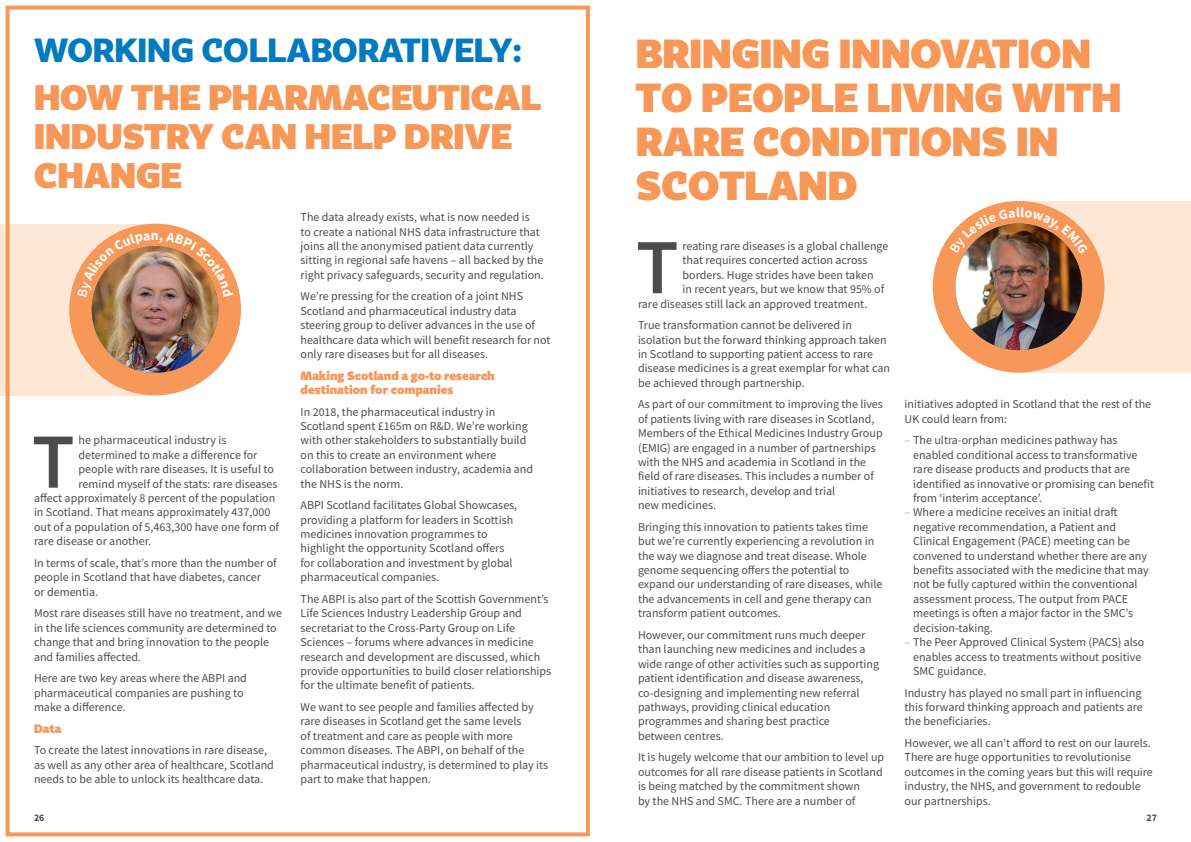
<style>
.page{position:relative;width:1191px;height:842px;background:#fff}
.page>*{position:absolute;margin:0;border:0;box-sizing:border-box;transform-origin:0 0}
.t1{font:600 78.1px "Source Sans Pro";color:#4b4c4d}
.t2{font:500 40px/44px "Tabac Sans";color:#f79758}
.t3{font:500 35px/39px "Tabac Sans";color:#f79758}
.t4{font:700 33px "Tabac Sans";color:#007ac0}
.t5{font:12px/14.4px "Source Sans Pro";color:#4b4c4d}
.t6{font:500 12px/14.4px "Tabac Sans";color:#f79758}
.t7{font:700 10px "Source Sans Pro";color:#4b4c4d}
.s1{color:#f79758}
</style>
<div class="page">
<div style="left:0;top:224px;width:155px;height:171px;background:#fee7d5"></div>
<div style="left:6px;top:6px;width:584px;height:830px;border:4px solid #f79758"></div>
<div style="left:1019px;top:201px;width:172px;height:172px;background:#fee7d5"></div>
<div style="left:932px;top:201px;width:172px;height:172px;background:#f79758;border-radius:50%"></div>
<img style="left:955px;top:223px;width:127px;height:127px;border-radius:63px">
<div style="left:69px;top:224px;width:172px;height:171px;background:#f79758;border-radius:50%"></div>
<img style="left:92px;top:246px;width:126px;height:127px;border-radius:63px">
<svg style="left:949px;top:207px;width:139px;height:47px"></svg>
<svg style="left:78px;top:232px;width:155px;height:65px"></svg>
<p class="t4" style="left:34px;top:30px;width:489px">WORKING COLLABORATIVELY:</p>
<p class="t3" style="left:34px;top:78px;width:508px">HOW THE PHARMACEUTICAL<br>INDUSTRY CAN HELP DRIVE<br>CHANGE</p>
<p class="t1" style="left:32px;top:410px;width:44px">T</p>
<p class="t5" style="left:79px;top:433px;width:149px">he pharmaceutical industry is</p>
<p class="t5" style="left:79px;top:448px;width:180px">determined to make a difference for</p>
<p class="t5" style="left:79px;top:462px;width:197px">people with rare diseases. It is useful to</p>
<p class="t5" style="left:79px;top:476px;width:200px">remind myself of the stats: rare diseases</p>
<p class="t5" style="left:34px;top:491px;width:243px">affect approximately 8 percent of the population</p>
<p class="t5" style="left:34px;top:505px;width:238px">in Scotland. That means approximately 437,000</p>
<p class="t5" style="left:34px;top:520px;width:246px">out of a population of 5,463,300 have one form of</p>
<p class="t5" style="left:34px;top:534px;width:119px">rare disease or another.</p>
<p class="t5" style="left:34px;top:556px;width:244px">In terms of scale, that’s more than the number of people in Scotland that have diabetes, cancer<br>or dementia.</p>
<p class="t5" style="left:34px;top:606px;width:249px">Most rare diseases still have no treatment, and we in the life sciences community are determined to change that and bring innovation to the people and families affected.</p>
<p class="t5" style="left:34px;top:671px;width:214px">Here are two key areas where the ABPI and pharmaceutical companies are pushing to make a difference.</p>
<p class="t6" style="left:34px;top:721px;width:29px">Data</p>
<p class="t5" style="left:34px;top:743px;width:241px">To create the latest innovations in rare disease, as well as any other area of healthcare, Scotland needs to be able to unlock its healthcare data.</p>
<p class="t5" style="left:300px;top:210px;width:245px">The data already exists, what is now needed is<br>to create a national NHS data infrastructure that joins all the anonymised patient data currently sitting in regional safe havens – all backed by the right privacy safeguards, security and regulation.</p>
<p class="t5" style="left:300px;top:289px;width:251px">We’re pressing for the creation of a joint NHS Scotland and pharmaceutical industry data steering group to deliver advances in the use of healthcare data which will benefit research for not only rare diseases but for all diseases.</p>
<p class="t6" style="left:300px;top:368px;width:196px">Making Scotland a go-to research destination for companies</p>
<p class="t5" style="left:300px;top:404px;width:234px">In 2018, the pharmaceutical industry in Scotland spent £165m on R&amp;D. We’re working with other stakeholders to substantially build on this to create an environment where collaboration between industry, academia and the NHS is the norm.</p>
<p class="t5" style="left:300px;top:498px;width:218px">ABPI Scotland facilitates Global Showcases, providing a platform for leaders in Scottish medicines innovation programmes to highlight the opportunity Scotland offers for collaboration and investment by global pharmaceutical companies.</p>
<p class="t5" style="left:300px;top:592px;width:252px">The ABPI is also part of the Scottish Government’s Life Sciences Industry Leadership Group and secretariat to the Cross-Party Group on Life Sciences – forums where advances in medicine research and development are discussed, which provide opportunities to build closer relationships for the ultimate benefit of patients.</p>
<p class="t5" style="left:300px;top:700px;width:249px">We want to see people and families affected by rare diseases in Scotland get the same levels<br>of treatment and care as people with more common diseases. The ABPI, on behalf of the pharmaceutical industry, is determined to play its part to make that happen.</p>
<p class="t2" style="left:636px;top:32px;width:487px">BRINGING INNOVATION<br>TO PEOPLE LIVING WITH<br>RARE CONDITIONS IN<br>SCOTLAND</p>
<p class="t1" style="left:636px;top:216px;width:44px">T</p>
<p class="t5" style="left:682px;top:239px;width:207px">reating rare diseases is a global challenge</p>
<p class="t5" style="left:682px;top:253px;width:187px">that requires concerted action across</p>
<p class="t5" style="left:682px;top:268px;width:192px">borders. Huge strides have been taken</p>
<p class="t5" style="left:682px;top:282px;width:203px">in recent years, but we know that 95% of</p>
<p class="t5" style="left:638px;top:296px;width:231px">rare diseases still lack an approved treatment.</p>
<p class="t5" style="left:638px;top:318px;width:253px">True transformation cannot be delivered in isolation but the forward thinking approach taken in Scotland to supporting patient access to rare disease medicines is a great exemplar for what can be achieved through partnership.</p>
<p class="t5" style="left:638px;top:397px;width:246px">As part of our commitment to improving the lives of patients living with rare diseases in Scotland, Members of the Ethical Medicines Industry Group (EMIG) are engaged in a number of partnerships with the NHS and academia in Scotland in the field of rare diseases. This includes a number of initiatives to research, develop and trial<br>new medicines.</p>
<p class="t5" style="left:638px;top:520px;width:246px">Bringing this innovation to patients takes time but we’re currently experiencing a revolution in the way we diagnose and treat disease. Whole genome sequencing offers the potential to expand our understanding of rare diseases, while the advancements in cell and gene therapy can transform patient outcomes.</p>
<p class="t5" style="left:638px;top:628px;width:243px">However, our commitment runs much deeper than launching new medicines and includes a wide range of other activities such as supporting patient identification and disease awareness, co-designing and implementing new referral pathways, providing clinical education programmes and sharing best practice<br>between centres.</p>
<p class="t5" style="left:638px;top:750px;width:248px">It is hugely welcome that our ambition to level up outcomes for all rare disease patients in Scotland is being matched by the commitment shown<br>by the NHS and SMC. There are a number of</p>
<p class="t5" style="left:904px;top:397px;width:248px">initiatives adopted in Scotland that the rest of the<br>UK could learn from:</p>
<p class="t5" style="left:913px;top:433px;width:242px;text-indent:-9px"><span class="s1">–</span> The ultra-orphan medicines pathway has enabled conditional access to transformative rare disease products and products that are identified as innovative or promising can benefit from ‘interim acceptance’.</p>
<p class="t5" style="left:913px;top:505px;width:237px;text-indent:-9px"><span class="s1">–</span> Where a medicine receives an initial draft negative recommendation, a Patient and Clinical Engagement (PACE) meeting can be convened to understand whether there are any benefits associated with the medicine that may not be fully captured within the conventional assessment process. The output from PACE meetings is often a major factor in the SMC’s decision-taking.</p>
<p class="t5" style="left:913px;top:635px;width:233px;text-indent:-9px"><span class="s1">–</span> The Peer Approved Clinical System (PACS) also enables access to treatments without positive<br>SMC guidance.</p>
<p class="t5" style="left:904px;top:685px;width:240px;text-align:justify">Industry has played no small part in influencing this forward thinking approach and patients are the beneficiaries.</p>
<p class="t5" style="left:904px;top:736px;width:250px">However, we all can’t afford to rest on our laurels.<br>There are huge opportunities to revolutionise outcomes in the coming years but this will require industry, the NHS, and government to redouble our partnerships.</p>
<p class="t7" style="left:34px;top:811px;width:12px">26</p>
<p class="t7" style="left:1146px;top:811px;width:12px">27</p>
</div>
